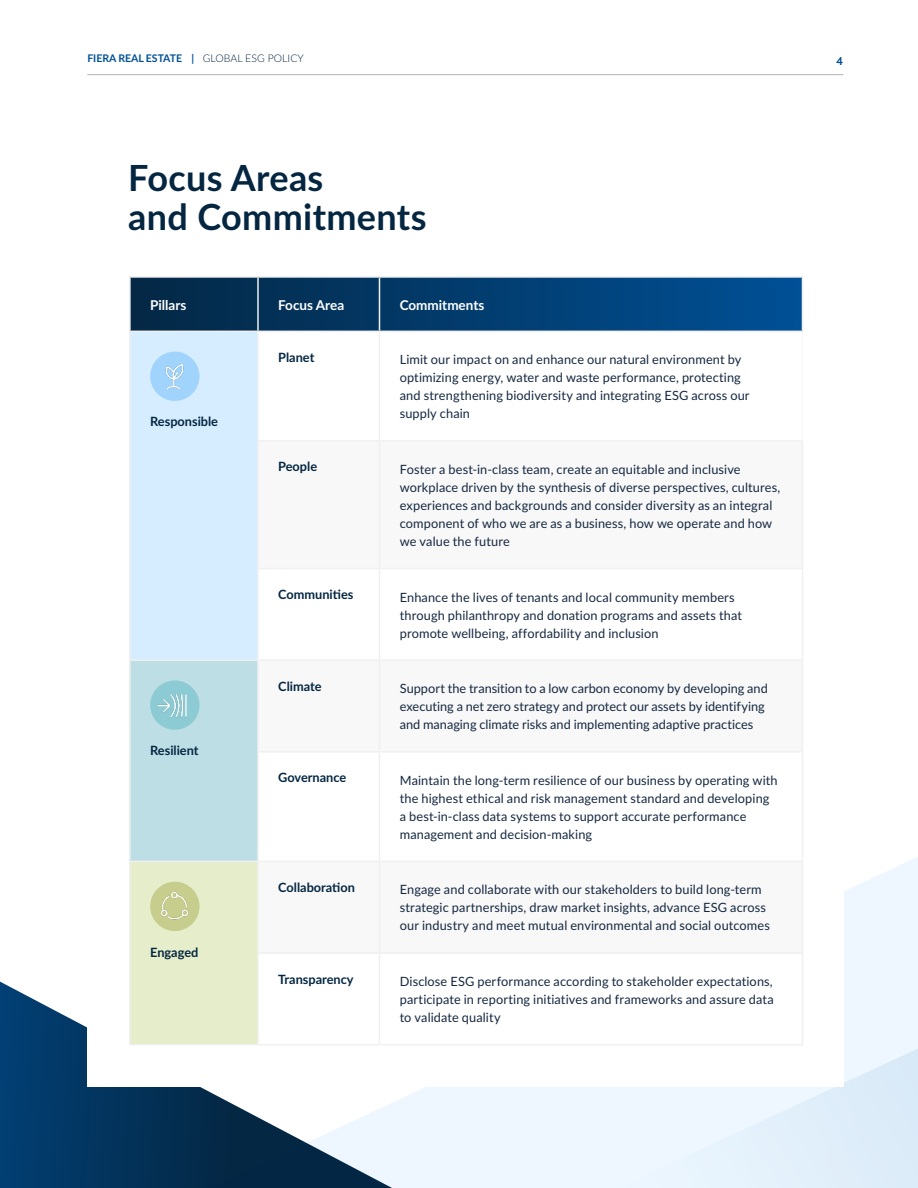
<style>
.page{position:relative;width:918px;height:1188px;background:#fff}
.page>*{position:absolute;margin:0;border:0;box-sizing:border-box;transform-origin:0 0}
.H1___Pol_2023{font:700 36px/39px "Lato";letter-spacing:.01em;color:#042641}
.H2_Policy_2020{font:700 13.5px "Lato";color:#fff}
.Body__bullets_Policy{font:12.75px/18px "Lato";letter-spacing:.01em;color:#152840}
.H2_Policy_2020-2{font:700 12.75px "Lato";color:#042641}
.Table_Lato_Bold___Po{font:700 12.75px "Lato";color:#042641}
.t1{font:700 12px "Bliss 2";color:#005096}
.t2{font:700 10.5px "Lato";color:#005096}
.s1{font-weight:300;color:#042641}
</style>
<div class="page">
<svg style="left:844px;top:857px;width:74px;height:161px;background:#eff7ff"></svg>
<svg style="left:402px;top:1018px;width:516px;height:170px;background:#e9f3fd"></svg>
<svg style="left:0;top:981px;width:402px;height:207px"></svg>
<div style="left:87px;top:108px;width:756px;height:979px;background:#fff"></div>
<svg style="left:131px;top:278px;width:671px;height:53px;background:#033d6e"></svg>
<div style="left:130px;top:331px;width:128px;height:329px;background:#d6edff"></div>
<div style="left:130px;top:660px;width:128px;height:201px;background:#bddee4"></div>
<div style="left:130px;top:861px;width:128px;height:184px;background:#e6edca"></div>
<hr style="left:129px;top:276px;width:129px;height:2px;background:#f0f0f0">
<hr style="left:129px;top:278px;width:2px;height:53px;background:#f0f0f0">
<hr style="left:258px;top:276px;width:122px;height:2px;background:#f0f0f0">
<hr style="left:257px;top:278px;width:2px;height:53px;background:#f0f0f0">
<hr style="left:380px;top:276px;width:423px;height:2px;background:#f0f0f0">
<hr style="left:379px;top:278px;width:1px;height:53px;background:#f0f0f0">
<hr style="left:802px;top:278px;width:1px;height:53px;background:#f0f0f0">
<hr style="left:129px;top:331px;width:129px;height:1px;background:#f0f0f0">
<hr style="left:129px;top:332px;width:2px;height:109px;background:#f0f0f0">
<hr style="left:129px;top:441px;width:2px;height:128px;background:#f0f0f0">
<hr style="left:129px;top:569px;width:2px;height:90px;background:#f0f0f0">
<hr style="left:258px;top:331px;width:122px;height:1px;background:#f0f0f0">
<hr style="left:257px;top:332px;width:2px;height:108px;background:#f0f0f0">
<hr style="left:380px;top:331px;width:423px;height:1px;background:#f0f0f0">
<hr style="left:379px;top:332px;width:1px;height:108px;background:#f0f0f0">
<hr style="left:257px;top:440px;width:123px;height:2px;background:#f0f0f0">
<hr style="left:257px;top:442px;width:2px;height:126px;background:#f0f0f0">
<hr style="left:380px;top:440px;width:423px;height:2px;background:#f0f0f0">
<hr style="left:379px;top:442px;width:1px;height:126px;background:#f0f0f0">
<hr style="left:802px;top:442px;width:1px;height:126px;background:#f0f0f0">
<hr style="left:802px;top:332px;width:1px;height:108px;background:#f8f8f8">
<hr style="left:257px;top:568px;width:123px;height:1px;background:#f0f0f0">
<hr style="left:257px;top:569px;width:2px;height:90px;background:#f0f0f0">
<hr style="left:380px;top:568px;width:423px;height:1px;background:#f0f0f0">
<hr style="left:379px;top:569px;width:1px;height:90px;background:#f0f0f0">
<hr style="left:802px;top:569px;width:1px;height:90px;background:#f0f0f0">
<hr style="left:129px;top:659px;width:129px;height:2px;background:#f0f0f0">
<hr style="left:129px;top:661px;width:2px;height:91px;background:#f0f0f0">
<hr style="left:129px;top:752px;width:2px;height:109px;background:#f0f0f0">
<hr style="left:258px;top:659px;width:122px;height:2px;background:#f0f0f0">
<hr style="left:257px;top:661px;width:2px;height:90px;background:#f0f0f0">
<hr style="left:380px;top:659px;width:423px;height:2px;background:#f0f0f0">
<hr style="left:379px;top:661px;width:1px;height:90px;background:#f0f0f0">
<hr style="left:802px;top:661px;width:1px;height:90px;background:#f0f0f0">
<hr style="left:257px;top:751px;width:123px;height:2px;background:#f0f0f0">
<hr style="left:257px;top:753px;width:2px;height:108px;background:#f0f0f0">
<hr style="left:380px;top:751px;width:423px;height:2px;background:#f0f0f0">
<hr style="left:379px;top:753px;width:1px;height:108px;background:#f0f0f0">
<hr style="left:802px;top:753px;width:1px;height:108px;background:#f0f0f0">
<hr style="left:129px;top:861px;width:129px;height:1px;background:#f0f0f0">
<hr style="left:129px;top:862px;width:2px;height:91px;background:#f0f0f0">
<hr style="left:129px;top:953px;width:2px;height:91px;background:#f0f0f0">
<hr style="left:129px;top:1044px;width:129px;height:1px;background:#f0f0f0">
<hr style="left:258px;top:861px;width:122px;height:1px;background:#f0f0f0">
<hr style="left:257px;top:862px;width:2px;height:90px;background:#f0f0f0">
<hr style="left:380px;top:861px;width:423px;height:1px;background:#f0f0f0">
<hr style="left:379px;top:862px;width:1px;height:90px;background:#f0f0f0">
<hr style="left:802px;top:862px;width:1px;height:90px;background:#f0f0f0">
<hr style="left:257px;top:952px;width:123px;height:2px;background:#f0f0f0">
<hr style="left:257px;top:954px;width:2px;height:90px;background:#f0f0f0">
<hr style="left:380px;top:952px;width:423px;height:2px;background:#f0f0f0">
<hr style="left:379px;top:954px;width:1px;height:90px;background:#f0f0f0">
<hr style="left:802px;top:954px;width:1px;height:90px;background:#f0f0f0">
<hr style="left:258px;top:1044px;width:122px;height:1px;background:#f0f0f0">
<hr style="left:380px;top:1044px;width:423px;height:1px;background:#f0f0f0">
<div style="left:150px;top:352px;width:50px;height:49px;background:#a1d4fc;border-radius:50%"></div>
<img style="left:156px;top:357px;width:38px;height:38px">
<div style="left:150px;top:680px;width:50px;height:50px;background:#8dcbd4;border-radius:50%"></div>
<img style="left:153px;top:686px;width:34px;height:38px">
<div style="left:150px;top:882px;width:50px;height:49px;background:#c7ce8d;border-radius:50%"></div>
<img style="left:156px;top:886px;width:38px;height:38px">
<hr style="left:87px;top:74px;width:756px;height:1px;background:#b3b3b3">
<p class="t2" style="left:87px;top:51px;width:218px">FIERA REAL ESTATE | <span class="s1">GLOBAL ESG POLICY</span></p>
<p class="t1" style="left:836px;top:53px;width:9px">4</p>
<p class="H1___Pol_2023" style="left:128px;top:157px;width:300px">Focus Areas<br>and Commitments</p>
<p class="H2_Policy_2020" style="left:150px;top:295px;width:38px">Pillars</p>
<p class="H2_Policy_2020" style="left:278px;top:295px;width:67px">Focus Area</p>
<p class="H2_Policy_2020" style="left:400px;top:295px;width:86px">Commitments</p>
<p class="Table_Lato_Bold___Po" style="left:150px;top:412px;width:69px">Responsible</p>
<p class="Table_Lato_Bold___Po" style="left:150px;top:741px;width:50px">Resilient</p>
<p class="Table_Lato_Bold___Po" style="left:150px;top:943px;width:50px">Engaged</p>
<p class="Table_Lato_Bold___Po" style="left:278px;top:348px;width:38px">Planet</p>
<p class="Body__bullets_Policy" style="left:400px;top:350px;width:351px">Limit our impact on and enhance our natural environment by optimizing energy, water and waste performance, protecting and strengthening biodiversity and integrating ESG across our supply chain</p>
<p class="H2_Policy_2020-2" style="left:278px;top:457px;width:40px">People</p>
<p class="Body__bullets_Policy" style="left:400px;top:460px;width:382px">Foster a best-in-class team, create an equitable and inclusive workplace driven by the synthesis of diverse perspectives, cultures, experiences and backgrounds and consider diversity as an integral component of who we are as a business, how we operate and how we value the future</p>
<p class="H2_Policy_2020-2" style="left:278px;top:585px;width:77px">Communities</p>
<p class="Body__bullets_Policy" style="left:400px;top:587px;width:344px">Enhance the lives of tenants and local community members through philanthropy and donation programs and assets that promote wellbeing, affordability and inclusion</p>
<p class="H2_Policy_2020-2" style="left:278px;top:677px;width:45px">Climate</p>
<p class="Body__bullets_Policy" style="left:400px;top:679px;width:370px">Support the transition to a low carbon economy by developing and executing a net zero strategy and protect our assets by identifying and managing climate risks and implementing adaptive practices</p>
<p class="H2_Policy_2020-2" style="left:278px;top:768px;width:70px">Governance</p>
<p class="Body__bullets_Policy" style="left:400px;top:771px;width:380px">Maintain the long-term resilience of our business by operating with the highest ethical and risk management standard and developing a best-in-class data systems to support accurate performance management and decision-making</p>
<p class="H2_Policy_2020-2" style="left:278px;top:878px;width:78px">Collaboration</p>
<p class="Body__bullets_Policy" style="left:400px;top:880px;width:372px">Engage and collaborate with our stakeholders to build long-term strategic partnerships, draw market insights, advance ESG across our industry and meet mutual environmental and social outcomes</p>
<p class="H2_Policy_2020-2" style="left:278px;top:970px;width:77px">Transparency</p>
<p class="Body__bullets_Policy" style="left:400px;top:972px;width:376px;text-align:justify">Disclose ESG performance according to stakeholder expectations, participate in reporting initiatives and frameworks and assure data to validate quality</p>
</div>
